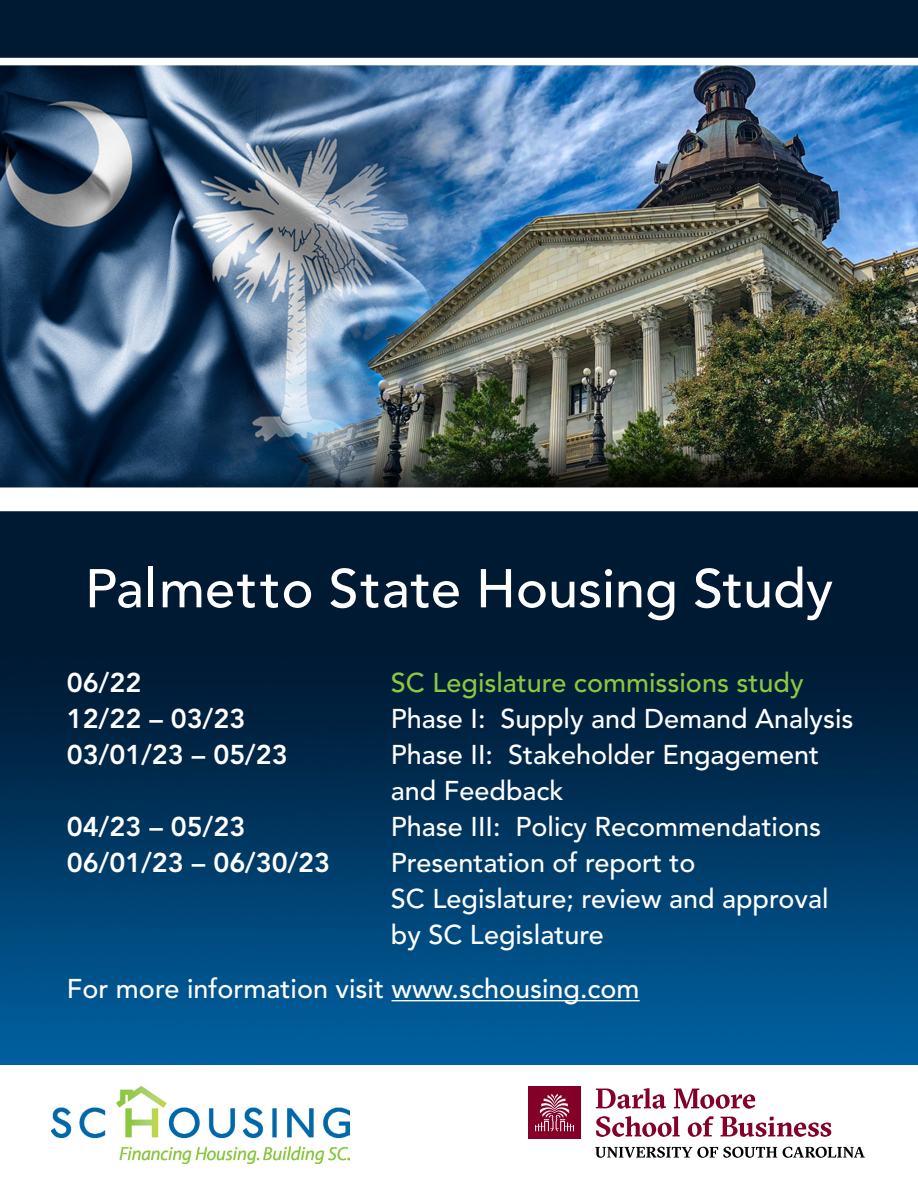
<style>
.page{position:relative;width:918px;height:1188px;background:#fff}
.page>*{position:absolute;margin:0;border:0;box-sizing:border-box;transform-origin:0 0}
.t1{font:500 54px "Avenir LT Std";color:#fff}
.t2{font:500 27px/36px "Avenir LT Std";color:#fff}
.t3{font:800 27px "Avenir LT Std";color:#fff}
.t4{font:500 27px "Avenir LT Std";color:#8dc63f}
</style>
<div class="page">
<img style="left:0;top:0;width:918px;height:1065px">
<img style="left:52px;top:1087px;width:297px;height:76px">
<hr style="left:392px;top:1000px;width:248px;height:1px;background:#fff">
<div style="left:528px;top:1086px;width:53px;height:53px;background:#840029"></div>
<svg style="left:596px;top:1088px;width:70px;height:21px"></svg>
<svg style="left:674px;top:1089px;width:81px;height:20px"></svg>
<svg style="left:596px;top:1116px;width:84px;height:21px"></svg>
<svg style="left:688px;top:1116px;width:25px;height:21px"></svg>
<svg style="left:720px;top:1117px;width:111px;height:20px"></svg>
<svg style="left:595px;top:1147px;width:182px;height:11px"></svg>
<svg style="left:783px;top:1147px;width:82px;height:11px"></svg>
<svg style="left:535px;top:1094px;width:39px;height:37px"></svg>
<h1 class="t1" style="left:85px;top:557px;width:750px">Palmetto State Housing Study</h1>
<p class="t3" style="left:67px;top:667px;width:76px">06/22</p>
<p class="t4" style="left:391px;top:667px;width:414px">SC Legislature commissions study</p>
<p class="t3" style="left:67px;top:703px;width:180px">12/22 – 03/23</p>
<p class="t2" style="left:391px;top:701px;width:464px">Phase I: Supply and Demand Analysis</p>
<p class="t3" style="left:67px;top:739px;width:222px">03/01/23 – 05/23</p>
<p class="t2" style="left:391px;top:737px;width:430px">Phase II: Stakeholder Engagement and Feedback</p>
<p class="t3" style="left:67px;top:811px;width:180px">04/23 – 05/23</p>
<p class="t2" style="left:391px;top:809px;width:432px">Phase III: Policy Recommendations</p>
<p class="t3" style="left:67px;top:847px;width:265px">06/01/23 – 06/30/23</p>
<p class="t2" style="left:391px;top:845px;width:439px">Presentation of report to<br>SC Legislature; review and approval by SC Legislature</p>
<p class="t2" style="left:67px;top:971px;width:574px">For more information visit www.schousing.com</p>
</div>
